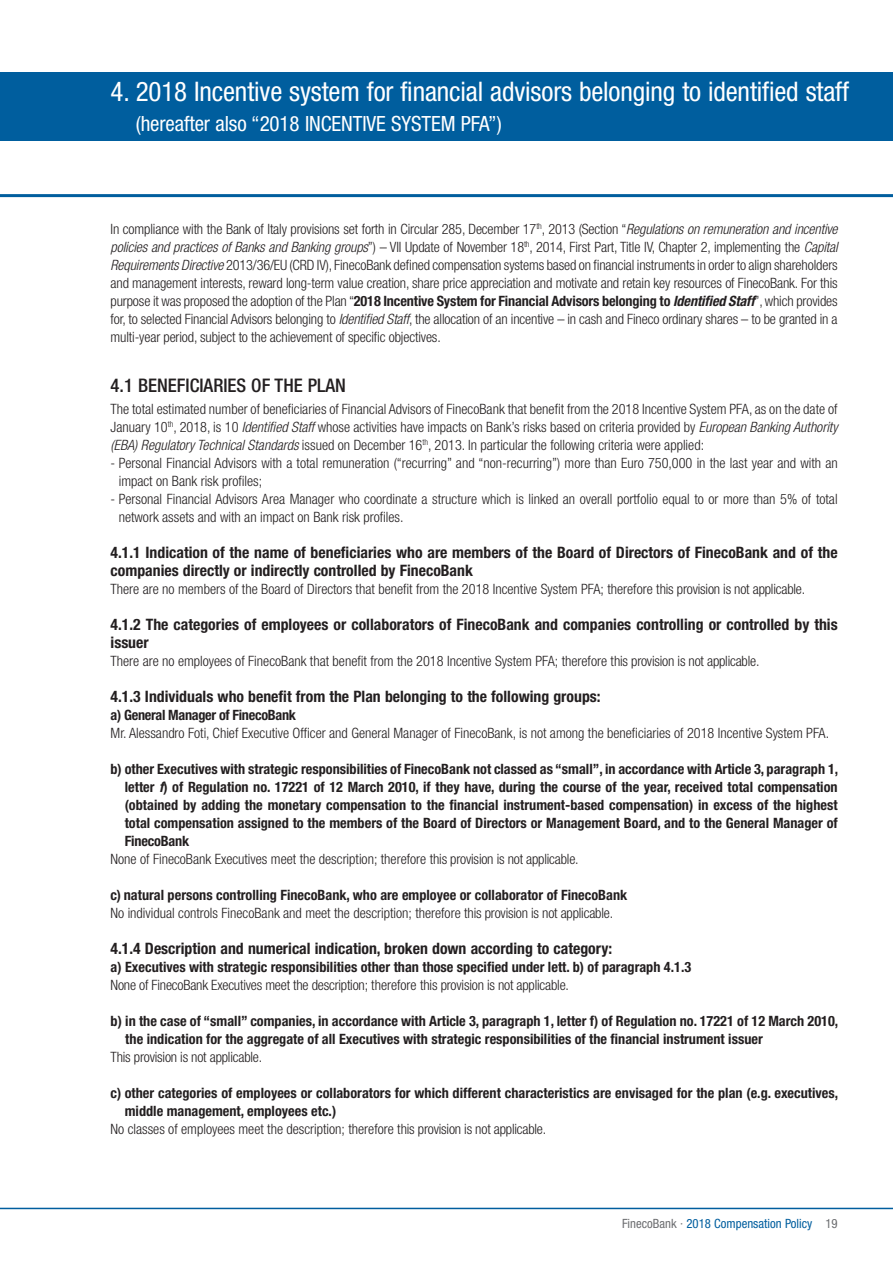
<style>
.page{position:relative;width:893px;height:1263px;background:#fff}
.page>*{position:absolute;margin:0;border:0;box-sizing:border-box;transform-origin:0 0}
.t1{font:condensed 27px "Helvetica Neue LT Std";letter-spacing:-.005em;color:#fff}
.t2{font:condensed 21px "Helvetica Neue LT Std";letter-spacing:-.005em;color:#fff}
.t3{font:500 condensed 18.75px "Helvetica Neue LT Std";color:#231f20}
.t4{font:700 condensed 15.75px/18px "Helvetica Neue LT Std";color:#231f20}
.t5{font:300 condensed 14.25px/18px "Helvetica Neue LT Std";color:#231f20;text-align:justify}
.t6{font:700 condensed 14.25px/18px "Helvetica Neue LT Std";color:#231f20}
.t7{font:700 condensed 14.25px "Helvetica Neue LT Std";letter-spacing:-.02em;color:#231f20}
.t8{font:condensed 12.75px "Helvetica Neue LT Std";color:#005e9e}
.s1{font-style:italic}
.s2{font-weight:700}
.s3{font-weight:700;font-style:italic}
.s4{color:#6c6d70}
</style>
<div class="page">
<div style="left:0;top:72px;width:893px;height:68px;background:#005e9e"></div>
<hr style="left:0;top:194px;width:893px;height:3px;background:#005e9e">
<hr style="left:0;top:1208px;width:893px;height:1px;background:#005e9e">
<h1 class="t1" style="left:111px;top:76px;width:740px">4. 2018 Incentive system for financial advisors belonging to identified staff</h1>
<h2 class="t2" style="left:136px;top:111px;width:368px">(hereafter also “2018 INCENTIVE SYSTEM PFA”)</h2>
<p class="t5" style="left:111px;top:220px;width:729px">In compliance with the Bank of Italy provisions set forth in Circular 285, December 17<sup>th</sup>, 2013 (Section “<span class="s1">Regulations on remuneration and incentive policies and practices of Banks and Banking groups</span>”) – VII Update of November 18<sup>th</sup>, 2014, First Part, Title IV, Chapter 2, implementing the <span class="s1">Capital Requirements Directive</span> 2013/36/EU (CRD IV), FinecoBank defined compensation systems based on financial instruments in order to align shareholders and management interests, reward long-term value creation, share price appreciation and motivate and retain key resources of FinecoBank. For this purpose it was proposed the adoption of the Plan “<span class="s2">2018 Incentive System for Financial Advisors belonging to</span> <span class="s3">Identified Staff</span>”, which provides for, to selected Financial Advisors belonging to <span class="s1">Identified Staff</span>, the allocation of an incentive – in cash and Fineco ordinary shares – to be granted in a multi-year period, subject to the achievement of specific objectives.</p>
<h3 class="t3" style="left:111px;top:374px;width:237px">4.1 BENEFICIARIES OF THE PLAN</h3>
<p class="t5" style="left:111px;top:400px;width:729px">The total estimated number of beneficiaries of Financial Advisors of FinecoBank that benefit from the 2018 Incentive System PFA, as on the date of January 10<sup>th</sup>, 2018, is 10 <span class="s1">Identified Staff</span> whose activities have impacts on Bank’s risks based on criteria provided by <span class="s1">European Banking Authority (EBA) Regulatory Technical Standards</span> issued on December 16<sup>th</sup>, 2013. In particular the following criteria were applied:</p>
<p class="t5" style="left:119px;top:454px;width:720px;text-indent:-8px">- Personal Financial Advisors with a total remuneration (“recurring” and “non-recurring”) more than Euro 750,000 in the last year and with an impact on Bank risk profiles;</p>
<p class="t5" style="left:119px;top:490px;width:720px;text-indent:-8px">- Personal Financial Advisors Area Manager who coordinate a structure which is linked an overall portfolio equal to or more than 5% of total network assets and with an impact on Bank risk profiles.</p>
<p class="t4" style="left:111px;top:543px;width:729px">4.1.1 Indication of the name of beneficiaries who are members of the Board of Directors of FinecoBank and of the companies directly or indirectly controlled by FinecoBank</p>
<p class="t5" style="left:111px;top:580px;width:696px">There are no members of the Board of Directors that benefit from the 2018 Incentive System PFA; therefore this provision is not applicable.</p>
<p class="t4" style="left:111px;top:615px;width:729px">4.1.2 The categories of employees or collaborators of FinecoBank and companies controlling or controlled by this issuer</p>
<p class="t5" style="left:111px;top:652px;width:650px">There are no employees of FinecoBank that benefit from the 2018 Incentive System PFA; therefore this provision is not applicable.</p>
<p class="t4" style="left:111px;top:687px;width:492px">4.1.3 Individuals who benefit from the Plan belonging to the following groups:</p>
<p class="t7" style="left:111px;top:706px;width:187px">a) General Manager of FinecoBank</p>
<p class="t5" style="left:111px;top:724px;width:720px">Mr. Alessandro Foti, Chief Executive Officer and General Manager of FinecoBank, is not among the beneficiaries of 2018 Incentive System PFA.</p>
<p class="t6" style="left:125px;top:760px;width:715px;text-align:justify;text-indent:-14px">b) other Executives with strategic responsibilities of FinecoBank not classed as “small”, in accordance with Article 3, paragraph 1, letter <span class="s1">f</span>) of Regulation no. 17221 of 12 March 2010, if they have, during the course of the year, received total compensation (obtained by adding the monetary compensation to the financial instrument-based compensation) in excess of the highest total compensation assigned to the members of the Board of Directors or Management Board, and to the General Manager of FinecoBank</p>
<p class="t5" style="left:111px;top:850px;width:470px">None of FinecoBank Executives meet the description; therefore this provision is not applicable.</p>
<p class="t6" style="left:111px;top:886px;width:518px">c) natural persons controlling FinecoBank, who are employee or collaborator of FinecoBank</p>
<p class="t5" style="left:111px;top:904px;width:504px">No individual controls FinecoBank and meet the description; therefore this provision is not applicable.</p>
<p class="t4" style="left:111px;top:939px;width:503px">4.1.4 Description and numerical indication, broken down according to category:</p>
<p class="t6" style="left:111px;top:958px;width:582px">a) Executives with strategic responsibilities other than those specified under lett. b) of paragraph 4.1.3</p>
<p class="t5" style="left:111px;top:976px;width:460px">None of FinecoBank Executives meet the description; therefore this provision is not applicable.</p>
<p class="t6" style="left:125px;top:1012px;width:714px;text-indent:-15px">b) in the case of “small” companies, in accordance with Article 3, paragraph 1, letter f) of Regulation no. 17221 of 12 March 2010, the indication for the aggregate of all Executives with strategic responsibilities of the financial instrument issuer</p>
<p class="t5" style="left:111px;top:1048px;width:153px">This provision is not applicable.</p>
<p class="t6" style="left:125px;top:1084px;width:715px;text-indent:-14px">c) other categories of employees or collaborators for which different characteristics are envisaged for the plan (e.g. executives, middle management, employees etc.)</p>
<p class="t5" style="left:111px;top:1120px;width:437px">No classes of employees meet the description; therefore this provision is not applicable.</p>
<p class="t8" style="left:622px;top:1216px;width:217px"><span class="s4">FinecoBank ·</span> 2018 Compensation Policy <span class="s4">19</span></p>
</div>
